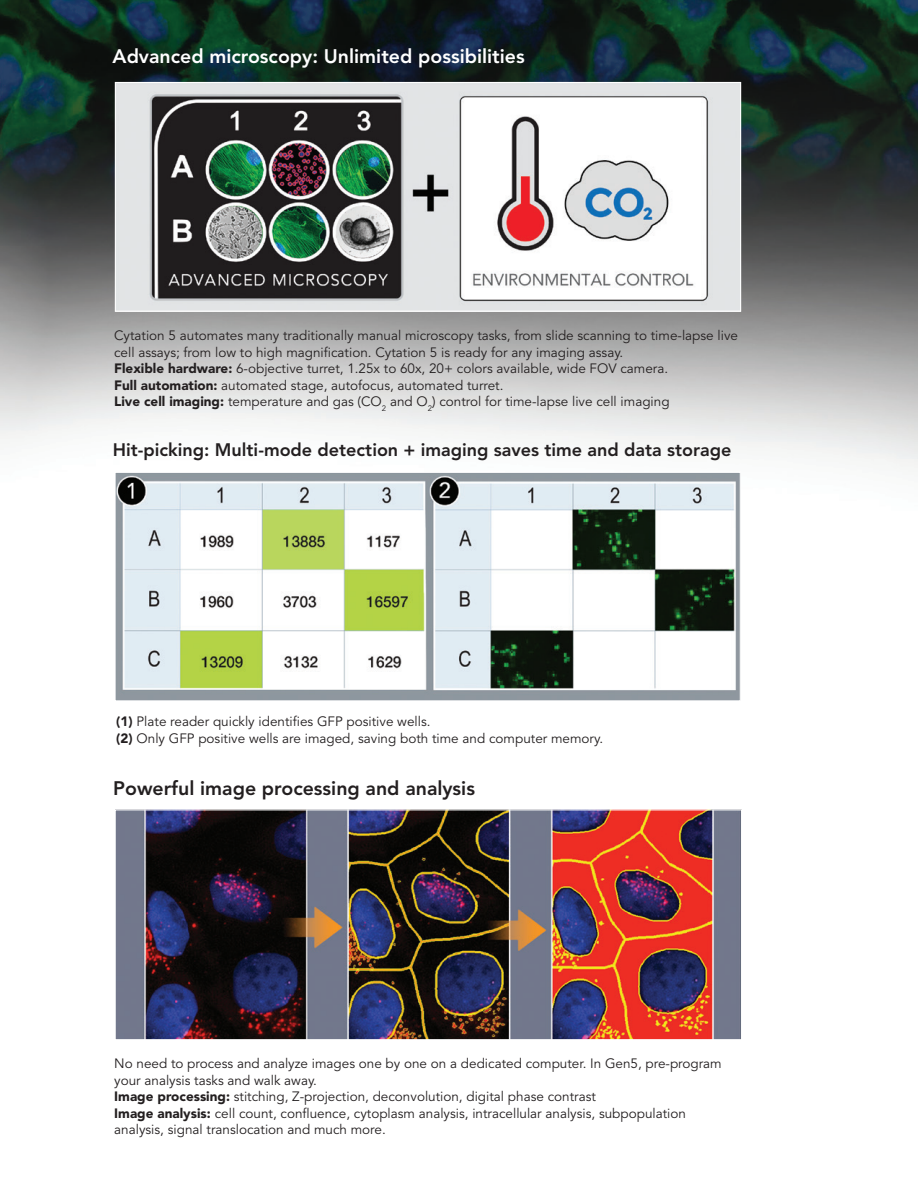
<style>
.page{position:relative;width:918px;height:1188px;background:#fff}
.page>*{position:absolute;margin:0;border:0;box-sizing:border-box;transform-origin:0 0}
.Logo_discriptions{font:800 19.5px "Avenir LT Std";color:#fff}
.Logo_discriptions-2{font:800 19.5px "Avenir LT Std";color:#231f20}
.Logo_discriptions-3{font:800 18px "Avenir LT Std";color:#231f20}
.Logo_discriptions-4{font:13.5px/16.5px "Avenir LT Std";color:#231f20}
.s1{font-weight:900}
</style>
<div class="page">
<img style="left:0;top:0;width:918px;height:468px">
<img style="left:116px;top:474px;width:623px;height:225px">
<div style="left:114px;top:472px;width:627px;height:229px;border:1px solid #fff"></div>
<img style="left:117px;top:811px;width:623px;height:227px">
<div style="left:115px;top:809px;width:627px;height:231px;border:1px solid #fff"></div>
<img style="left:117px;top:84px;width:622px;height:226px">
<div style="left:115px;top:82px;width:626px;height:230px;border:1px solid #fff"></div>
<p class="Logo_discriptions" style="left:113px;top:44px;width:414px">Advanced microscopy: Unlimited possibilities</p>
<p class="Logo_discriptions-4" style="left:114px;top:328px;width:625px">Cytation 5 automates many traditionally manual microscopy tasks, from slide scanning to time-lapse live cell assays; from low to high magnification. Cytation 5 is ready for any imaging assay.</p>
<p class="Logo_discriptions-4" style="left:114px;top:361px;width:557px"><span class="s1">Flexible hardware:</span> 6-objective turret, 1.25x to 60x, 20+ colors available, wide FOV camera.<br><span class="s1">Full automation:</span> automated stage, autofocus, automated turret.<br><span class="s1">Live cell imaging:</span> temperature and gas (CO<sub>2</sub> and O<sub>2</sub>) control for time-lapse live cell imaging</p>
<p class="Logo_discriptions-3" style="left:113px;top:439px;width:620px">Hit-picking: Multi-mode detection + imaging saves time and data storage</p>
<p class="Logo_discriptions-4" style="left:116px;top:714px;width:488px"><span class="s1">(1)</span> Plate reader quickly identifies GFP positive wells.<br><span class="s1">(2)</span> Only GFP positive wells are imaged, saving both time and computer memory.</p>
<p class="Logo_discriptions-2" style="left:113px;top:776px;width:363px">Powerful image processing and analysis</p>
<p class="Logo_discriptions-4" style="left:114px;top:1056px;width:609px">No need to process and analyze images one by one on a dedicated computer. In Gen5, pre-program your analysis tasks and walk away.</p>
<p class="Logo_discriptions-4" style="left:114px;top:1089px;width:483px"><span class="s1">Image processing:</span> stitching, Z-projection, deconvolution, digital phase contrast</p>
<p class="Logo_discriptions-4" style="left:114px;top:1105px;width:573px"><span class="s1">Image analysis:</span> cell count, confluence, cytoplasm analysis, intracellular analysis, subpopulation analysis, signal translocation and much more.</p>
</div>
